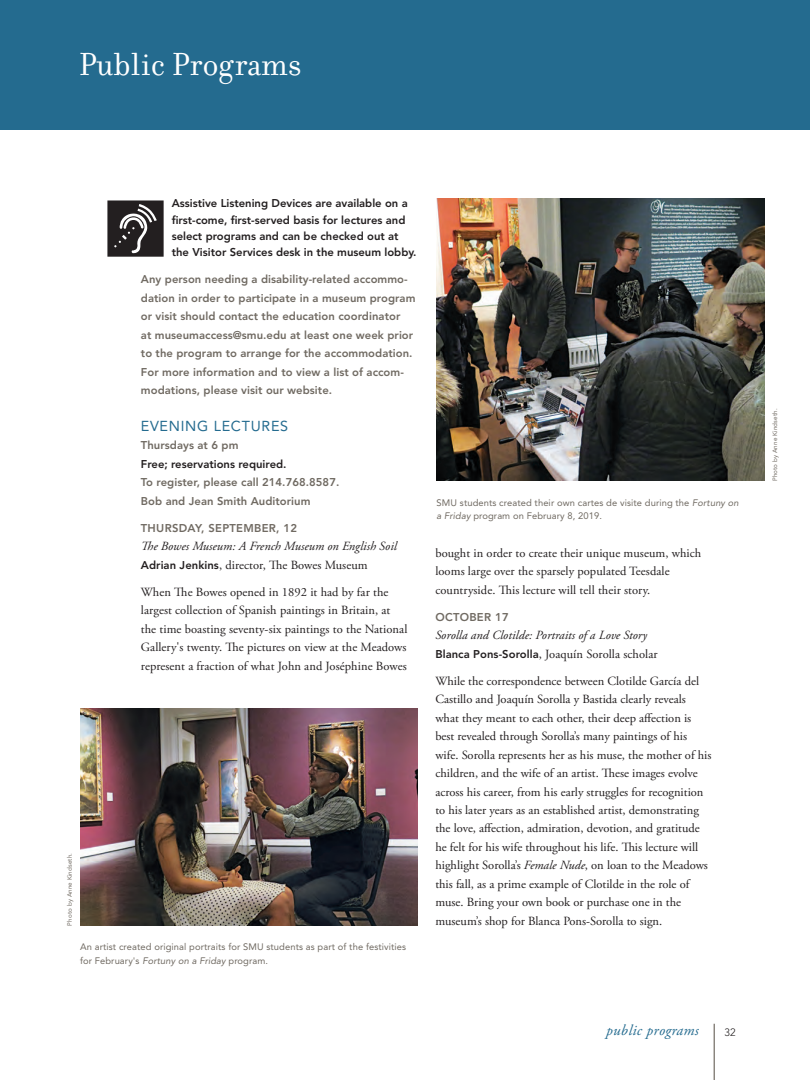
<style>
.page{position:relative;width:810px;height:1080px;background:#fff}
.page>*{position:absolute;margin:0;border:0;box-sizing:border-box;transform-origin:0 0}
.t1{font:34.5px "Filosofia";color:#fff}
.t2{font:italic 15px "Adobe Garamond Pro";letter-spacing:.025em;color:#246b8f}
.t3{font:14.38px "Avenir LT Std";letter-spacing:.05em;color:#246b8f}
.t4{font:12.5px/18.5px "Adobe Garamond Pro";color:#231f20}
.t5{font:italic 12.5px/18.5px "Adobe Garamond Pro";letter-spacing:.005em;color:#231f20}
.t6{font:800 11.25px/18.5px "Avenir LT Std";letter-spacing:.005em;color:#706a62}
.t7{font:800 11.25px/16.2px "Avenir LT Std";color:#231f20}
.t8{font:800 11.25px "Avenir LT Std";letter-spacing:.025em;color:#706a62}
.t9{font:300 10.62px "Avenir LT Std";color:#231f20}
.t10{font:9.38px/13.1px "Avenir LT Std";letter-spacing:.01em;color:#706a62}
.t11{font:6.25px "Avenir LT Std";letter-spacing:.02em;color:#706a62}
.s1{font-family:"Avenir LT Std";font-weight:800;font-style:normal;font-size:11.25px}
.s2{font-style:normal}
.s3{font-style:italic}
</style>
<div class="page">
<hr style="left:714px;top:1024px;width:1px;height:56px;background:#706a62">
<svg style="left:107px;top:200px;width:57px;height:57px;background:#444141"></svg>
<div style="left:0;top:0;width:810px;height:129px;background:#246b8f"></div>
<img style="left:80px;top:708px;width:337px;height:218px">
<img style="left:437px;top:199px;width:328px;height:282px">
<h1 class="t1" style="left:79px;top:45px;width:224px">Public Programs</h1>
<p class="t7" style="left:172px;top:195px;width:246px">Assistive Listening Devices are available on a first-come, first-served basis for lectures and select programs and can be checked out at the Visitor Services desk in the museum lobby.</p>
<p class="t6" style="left:141px;top:270px;width:276px">Any person needing a disability-related accommo&shy;dation in order to participate in a museum program or visit should contact the education coordinator<br>at museumaccess@smu.edu at least one week prior to the program to arrange for the accommodation.<br>For more information and to view a list of accom&shy;modations, please visit our website.</p>
<p class="t3" style="left:141px;top:418px;width:149px">EVENING LECTURES</p>
<p class="t6" style="left:141px;top:436px;width:99px">Thursdays at 6 pm</p>
<p class="t7" style="left:141px;top:456px;width:147px">Free; reservations required.</p>
<p class="t6" style="left:141px;top:473px;width:200px">To register, please call 214.768.8587.<br>Bob and Jean Smith Auditorium</p>
<p class="t8" style="left:141px;top:521px;width:158px">THURSDAY, SEPTEMBER, 12</p>
<p class="t5" style="left:141px;top:537px;width:258px">The Bowes Museum: A French Museum on English Soil<br><span class="s1">Adrian Jenkins</span><span class="s2">, director, The Bowes Museum</span></p>
<p class="t4" style="left:141px;top:583px;width:268px">When The Bowes opened in 1892 it had by far the largest collection of Spanish paintings in Britain, at the time boasting seventy-six paintings to the National Gallery's twenty. The pictures on view at the Meadows represent a fraction of what John and Joséphine Bowes</p>
<p class="t11" style="left:66px;top:926px;width:74px;rotate:-90deg">Photo by Anne Kindseth.</p>
<p class="t10" style="left:80px;top:941px;width:328px">An artist created original portraits for SMU students as part of the festivities for February's <span class="s3">Fortuny on a Friday</span> program.</p>
<p class="t10" style="left:437px;top:496px;width:304px">SMU students created their own cartes de visite during the <span class="s3">Fortuny on a Friday</span> program on February 8, 2019.</p>
<p class="t4" style="left:435px;top:544px;width:268px">bought in order to create their unique museum, which looms large over the sparsely populated Teesdale countryside. This lecture will tell their story.</p>
<p class="t8" style="left:435px;top:610px;width:75px">OCTOBER 17</p>
<p class="t5" style="left:435px;top:626px;width:224px">Sorolla and Clotilde: Portraits of a Love Story<br><span class="s1">Blanca Pons-Sorolla</span><span class="s2">, Joaquín Sorolla scholar</span></p>
<p class="t4" style="left:435px;top:672px;width:278px">While the correspondence between Clotilde García del Castillo and Joaquín Sorolla y Bastida clearly reveals what they meant to each other, their deep affection is best revealed through Sorolla’s many paintings of his wife. Sorolla represents her as his muse, the mother of his children, and the wife of an artist. These images evolve across his career, from his early struggles for recognition to his later years as an established artist, demonstrating the love, affection, admiration, devotion, and gratitude he felt for his wife throughout his life. This lecture will highlight Sorolla’s <span class="s3">Female Nude</span>, on loan to the Meadows this fall, as a prime example of Clotilde in the role of muse. Bring your own book or purchase one in the museum’s shop for Blanca Pons-Sorolla to sign.</p>
<p class="t2" style="left:606px;top:1021px;width:94px">public programs</p>
<p class="t9" style="left:724px;top:1026px;width:13px">32</p>
<p class="t11" style="left:771px;top:481px;width:74px;rotate:-90deg">Photo by Anne Kindseth.</p>
</div>
